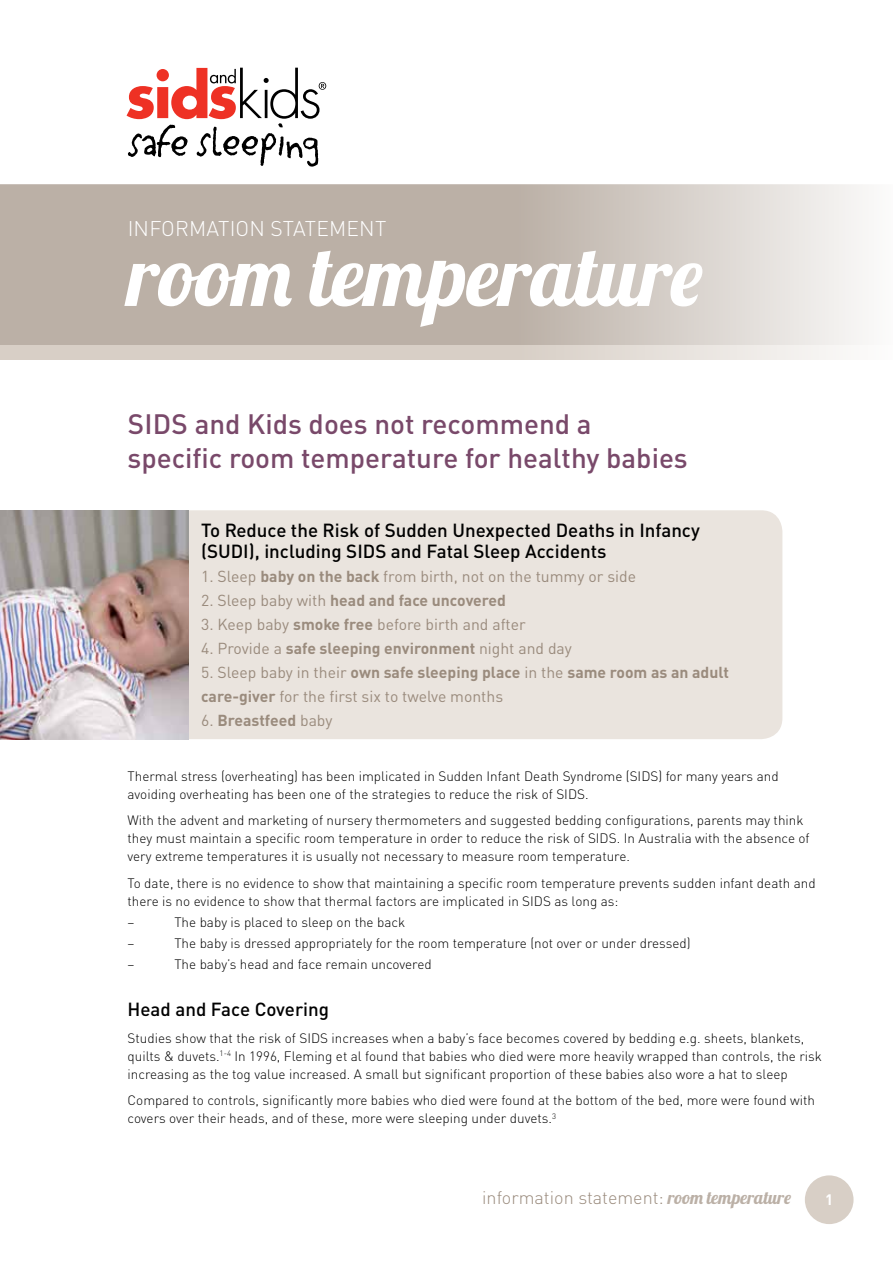
<style>
.page{position:relative;width:893px;height:1263px;background:#fff}
.page>*{position:absolute;margin:0;border:0;box-sizing:border-box;transform-origin:0 0}
.t1{font:84px "Lobster 1.4";color:#fff}
.t2{font:500 27.75px/33.3px "DINOT";color:#79496a}
.t3{font:300 21px "DINOT";letter-spacing:.01em;color:#fff}
.t4{font:500 18.75px/21px "DINOT";color:#000}
.t5{font:300 18px "DINOT";color:#9a8b7d}
.t6{font:15.75px/24px "DINOT";color:#9a8b7d}
.t7{font:700 15.75px "DINOT";color:#9a8b7d}
.t8{font:700 15px "DINOT";color:#fff}
.t9{font:300 13.5px/18px "DINOT";color:#000}
.s1{font-weight:700}
.s2{font-weight:400}
.s3{font-family:"Lobster 1.4";font-weight:400;color:#bbb0a6}
</style>
<div class="page">
<div style="left:188px;top:510px;width:594px;height:229px;background:#eae4de"></div>
<svg style="left:127px;top:68px;width:199px;height:99px"></svg>
<svg style="left:0;top:184px;width:865px;height:161px;background:#c7beb5"></svg>
<svg style="left:0;top:345px;width:840px;height:15px;background:#ddd6ce"></svg>
<img style="left:0;top:510px;width:188px;height:229px">
<div style="left:803px;top:1173px;width:53px;height:53px;background:#d8cfc6;border-radius:50%"></div>
<div style="left:801px;top:1171px;width:57px;height:57px;border:4px solid #fff;border-radius:50%"></div>
<h3 class="t3" style="left:128px;top:215px;width:260px">INFORMATION STATEMENT</h3>
<h1 class="t1" style="left:128px;top:222px;width:576px">room temperature</h1>
<h2 class="t2" style="left:128px;top:407px;width:562px">SIDS and Kids does not recommend a specific room temperature for healthy babies</h2>
<h3 class="t4" style="left:201px;top:520px;width:500px">To Reduce the Risk of Sudden Unexpected Deaths in Infancy (SUDI), including SIDS and Fatal Sleep Accidents</h3>
<p class="t6" style="left:201px;top:564px;width:436px">1. Sleep <span class="s1">baby on the back</span> from birth, not on the tummy or side</p>
<p class="t7" style="left:201px;top:590px;width:306px"><span class="s2">2. Sleep baby with</span> head and face uncovered</p>
<p class="t6" style="left:201px;top:612px;width:326px">3. Keep baby <span class="s1">smoke free</span> before birth and after</p>
<p class="t7" style="left:201px;top:638px;width:372px"><span class="s2">4. Provide a</span> safe sleeping environment <span class="s2">night and day</span></p>
<p class="t6" style="left:201px;top:660px;width:529px">5. Sleep baby in their <span class="s1">own safe sleeping place</span> in the <span class="s1">same room as an adult care-giver</span> for the first six to twelve months</p>
<p class="t7" style="left:201px;top:710px;width:133px"><span class="s2">6.</span> Breastfeed <span class="s2">baby</span></p>
<p class="t9" style="left:128px;top:767px;width:653px">Thermal stress (overheating) has been implicated in Sudden Infant Death Syndrome (SIDS) for many years and avoiding overheating has been one of the strategies to reduce the risk of SIDS.</p>
<p class="t9" style="left:128px;top:811px;width:684px">With the advent and marketing of nursery thermometers and suggested bedding configurations, parents may think they must maintain a specific room temperature in order to reduce the risk of SIDS. In Australia with the absence of very extreme temperatures it is usually not necessary to measure room temperature.</p>
<p class="t9" style="left:128px;top:874px;width:690px">To date, there is no evidence to show that maintaining a specific room temperature prevents sudden infant death and there is no evidence to show that thermal factors are implicated in SIDS as long as:</p>
<p class="t9" style="left:128px;top:913px;width:8px">–</p>
<p class="t9" style="left:174px;top:913px;width:232px">The baby is placed to sleep on the back</p>
<p class="t9" style="left:128px;top:934px;width:8px">–</p>
<p class="t9" style="left:174px;top:934px;width:518px">The baby is dressed appropriately for the room temperature (not over or under dressed)</p>
<p class="t9" style="left:128px;top:955px;width:8px">–</p>
<p class="t9" style="left:174px;top:955px;width:259px">The baby’s head and face remain uncovered</p>
<h3 class="t4" style="left:128px;top:998px;width:203px">Head and Face Covering</h3>
<p class="t9" style="left:128px;top:1029px;width:696px">Studies show that the risk of SIDS increases when a baby’s face becomes covered by bedding e.g. sheets, blankets, quilts &amp; duvets.<sup>1-4</sup> In 1996, Fleming et al found that babies who died were more heavily wrapped than controls, the risk increasing as the tog value increased. A small but significant proportion of these babies also wore a hat to sleep</p>
<p class="t9" style="left:128px;top:1091px;width:689px">Compared to controls, significantly more babies who died were found at the bottom of the bed, more were found with covers over their heads, and of these, more were sleeping under duvets.<sup>3</sup></p>
<h3 class="t5" style="left:482px;top:1186px;width:310px">information statement: <span class="s3">room temperature</span></h3>
<p class="t8" style="left:825px;top:1190px;width:10px">1</p>
</div>
